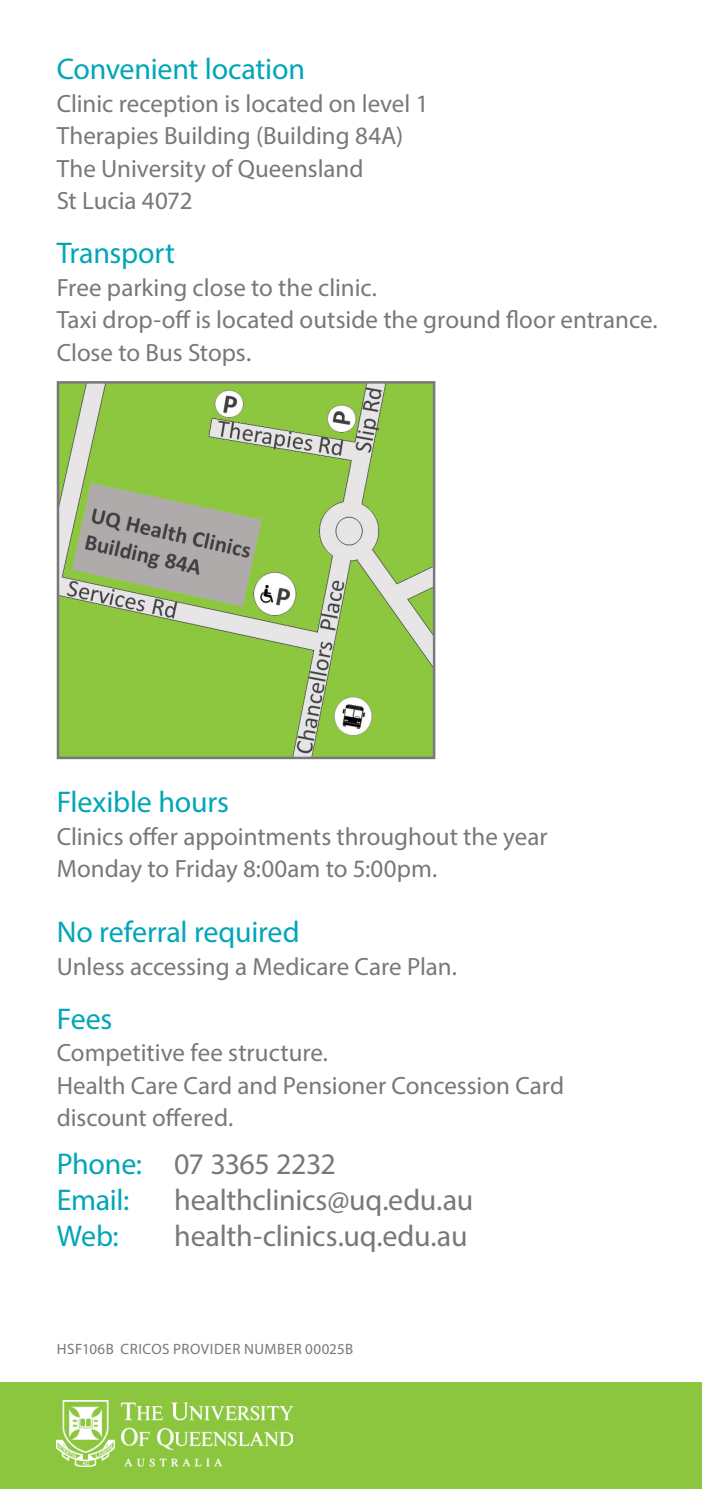
<style>
.page{position:relative;width:702px;height:1489px;background:#fff}
.page>*{position:absolute;margin:0;border:0;box-sizing:border-box;transform-origin:0 0}
.Body_copy_1st_para{font:30px "Myriad Pro";letter-spacing:-.005em;color:#00a6b7}
.Body_copy_1st_para-2{font:30px "Myriad Pro";letter-spacing:-.01em;color:#76787b}
.Body_copy_1st_para-3{font:25px/32.5px "Myriad Pro";color:#76787b}
.Body_copy_1st_para-4{font:15px "Myriad Pro";letter-spacing:.03em;color:#76787b}
.s1{color:#00a6b7}
</style>
<div class="page">
<hr style="left:701px;top:1px;width:1px;height:164px;background:#00a6b7">
<div style="left:0;top:1382px;width:702px;height:106px;background:#8bc63e"></div>
<img style="left:57px;top:1400px;width:236px;height:66px">
<img style="left:60px;top:384px;width:372px;height:372px">
<div style="left:57px;top:381px;width:378px;height:378px;border:2px solid #76787b"></div>
<p class="Body_copy_1st_para" style="left:57px;top:51px;width:250px">Convenient location</p>
<p class="Body_copy_1st_para-3" style="left:57px;top:87px;width:373px">Clinic reception is located on level 1</p>
<p class="Body_copy_1st_para-3" style="left:57px;top:119px;width:348px">Therapies Building (Building 84A)</p>
<p class="Body_copy_1st_para-3" style="left:57px;top:152px;width:308px">The University of Queensland</p>
<p class="Body_copy_1st_para-3" style="left:57px;top:184px;width:137px">St Lucia 4072</p>
<p class="Body_copy_1st_para" style="left:57px;top:234px;width:120px">Transport</p>
<p class="Body_copy_1st_para-3" style="left:57px;top:270px;width:322px">Free parking close to the clinic.</p>
<p class="Body_copy_1st_para-3" style="left:57px;top:303px;width:602px">Taxi drop-off is located outside the ground floor entrance.</p>
<p class="Body_copy_1st_para-3" style="left:57px;top:335px;width:196px">Close to Bus Stops.</p>
<p class="Body_copy_1st_para" style="left:57px;top:783px;width:174px">Flexible hours</p>
<p class="Body_copy_1st_para-3" style="left:57px;top:819px;width:492px">Clinics offer appointments throughout the year</p>
<p class="Body_copy_1st_para-3" style="left:57px;top:852px;width:382px">Monday to Friday 8:00am to 5:00pm.</p>
<p class="Body_copy_1st_para" style="left:57px;top:913px;width:244px">No referral required</p>
<p class="Body_copy_1st_para-3" style="left:57px;top:949px;width:402px">Unless accessing a Medicare Care Plan.</p>
<p class="Body_copy_1st_para" style="left:57px;top:999px;width:57px">Fees</p>
<p class="Body_copy_1st_para-3" style="left:57px;top:1035px;width:273px">Competitive fee structure.</p>
<p class="Body_copy_1st_para-3" style="left:57px;top:1068px;width:509px">Health Care Card and Pensioner Concession Card discount offered.</p>
<p class="Body_copy_1st_para-2" style="left:57px;top:1144px;width:280px"><span class="s1">Phone:</span> 07 3365 2232</p>
<p class="Body_copy_1st_para" style="left:57px;top:1181px;width:74px">Email:</p>
<p class="Body_copy_1st_para-2" style="left:174px;top:1181px;width:300px">healthclinics@uq.edu.au</p>
<p class="Body_copy_1st_para" style="left:57px;top:1217px;width:64px">Web:</p>
<p class="Body_copy_1st_para-2" style="left:174px;top:1217px;width:295px">health-clinics.uq.edu.au</p>
<p class="Body_copy_1st_para-4" style="left:57px;top:1339px;width:298px">HSF106B CRICOS PROVIDER NUMBER 00025B</p>
</div>
